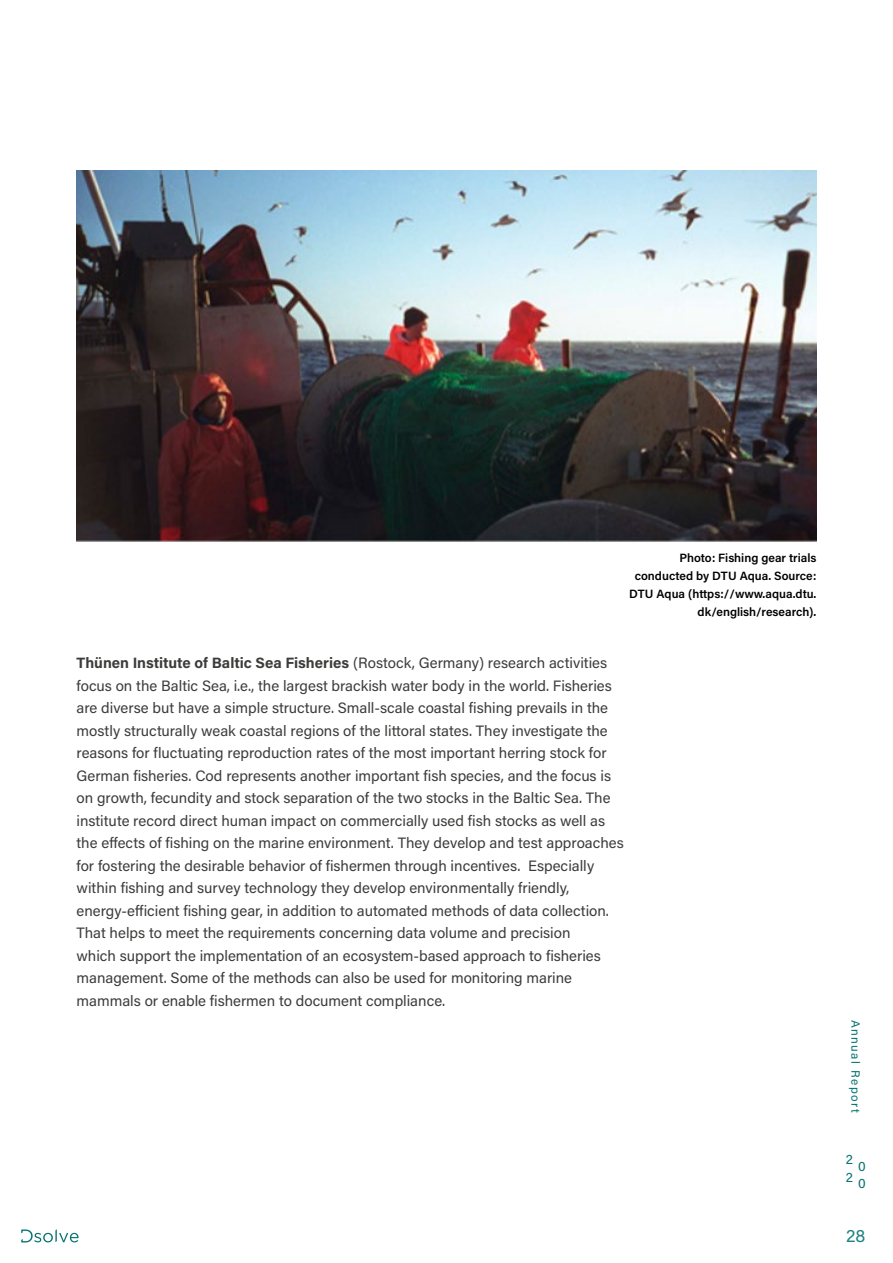
<style>
.page{position:relative;width:893px;height:1263px;background:#fff}
.page>*{position:absolute;margin:0;border:0;box-sizing:border-box;transform-origin:0 0}
.t1{font:18px "Acumin Pro";color:#1f8181}
.t2{font:15px/22.5px "Acumin Pro";color:#3c3c3b}
.t3{font:13.65px/17.1px "Acumin Pro";color:#067372}
.t4{font:600 12px/18px "Acumin Pro";color:#000;text-align:right}
.t5{font:12px "Acumin Pro";letter-spacing:.125em;color:#067372}
.s1{font-weight:700}
</style>
<div class="page">
<svg style="left:21px;top:1229px;width:58px;height:13px"></svg>
<img style="left:77px;top:170px;width:739px;height:372px">
<p class="t4" style="left:629px;top:548px;width:189px">Photo: Fishing gear trials conducted by DTU Aqua. Source:<br>DTU Aqua (https://www.aqua.dtu. dk/english/research).</p>
<p class="t2" style="left:77px;top:651px;width:549px"><span class="s1">Thünen Institute of Baltic Sea Fisheries</span> (Rostock, Germany) research activities focus on the Baltic Sea, i.e., the largest brackish water body in the world. Fisheries are diverse but have a simple structure. Small-scale coastal fishing prevails in the mostly structurally weak coastal regions of the littoral states. They investigate the reasons for fluctuating reproduction rates of the most important herring stock for German fisheries. Cod represents another important fish species, and the focus is on growth, fecundity and stock separation of the two stocks in the Baltic Sea. The institute record direct human impact on commercially used fish stocks as well as the effects of fishing on the marine environment. They develop and test approaches for fostering the desirable behavior of fishermen through incentives. Especially within fishing and survey technology they develop environmentally friendly, energy-efficient fishing gear, in addition to automated methods of data collection.<br>That helps to meet the requirements concerning data volume and precision<br>which support the implementation of an ecosystem-based approach to fisheries management. Some of the methods can also be used for monitoring marine mammals or enable fishermen to document compliance.</p>
<p class="t5" style="left:864px;top:1019px;width:95px;rotate:90deg">Annual Report</p>
<p class="t3" style="left:846px;top:1150px;width:9px">2<br>2</p>
<p class="t3" style="left:858px;top:1157px;width:9px">0<br>0</p>
<p class="t1" style="left:846px;top:1224px;width:21px">28</p>
</div>
